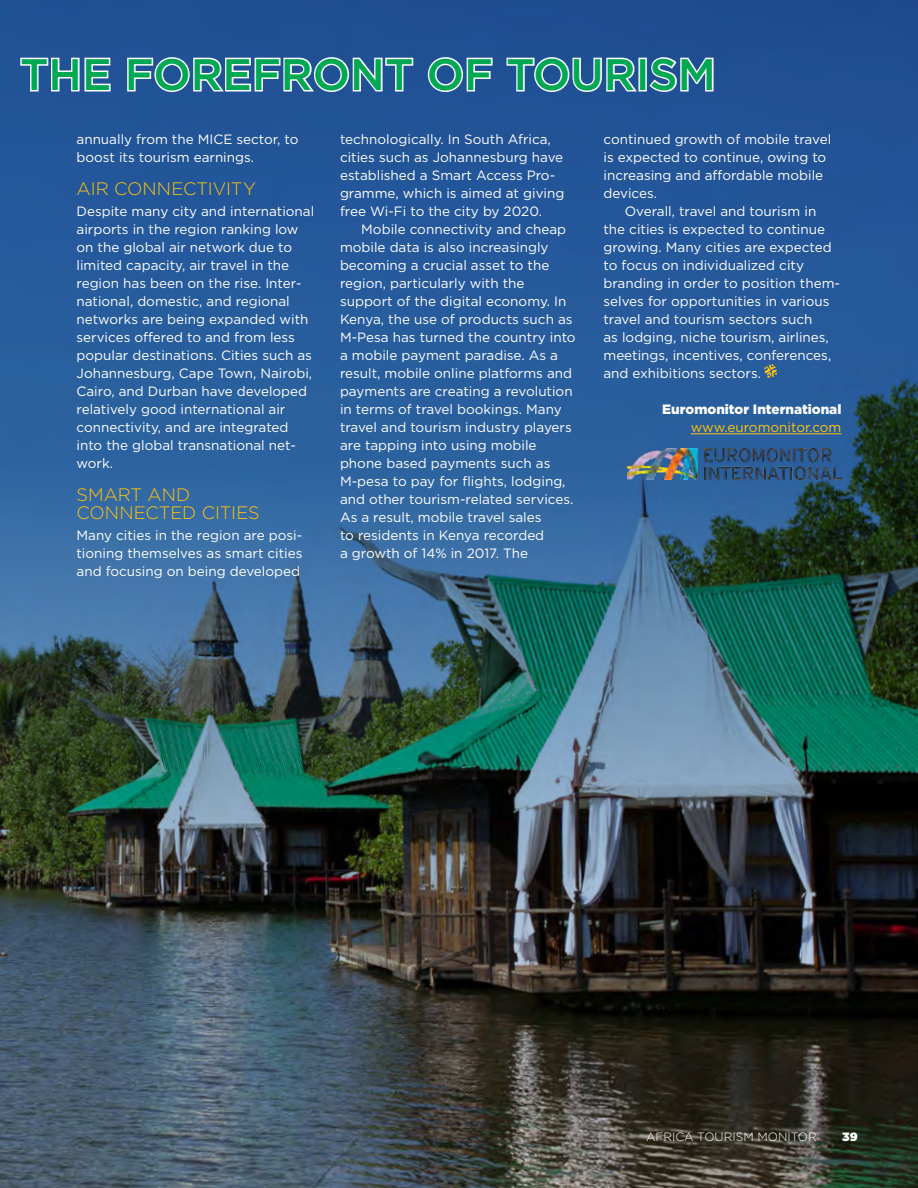
<style>
.page{position:relative;width:918px;height:1188px;background:#fff}
.page>*{position:absolute;margin:0;border:0;box-sizing:border-box;transform-origin:0 0}
.t1{font:500 44.1px "Gotham";color:#00a854}
.Head_2{font:300 18px/18px "Gotham";color:#fec40e}
.Body_w_indent{font:13.5px/18px "Gotham";color:#fff}
.White_body{font:13.5px/18px "Gotham";color:#fff}
.Body_w_indent-2{font:900 13.5px "Gotham";color:#fff}
.Body_w_indent-3{font:13.5px "Gotham";color:#fec40e}
.t2{font:300 12px "Gotham";color:#fff}
.t3{font:900 12px "Gotham";color:#fff}
</style>
<div class="page">
<img style="left:0;top:0;width:918px;height:1188px">
<svg style="left:19px;top:56px;width:93px;height:37px"></svg>
<svg style="left:126px;top:56px;width:289px;height:38px"></svg>
<svg style="left:426px;top:56px;width:68px;height:38px"></svg>
<svg style="left:505px;top:56px;width:135px;height:38px"></svg>
<div style="left:638px;top:58px;width:9px;height:33px;border:3px solid #fff"></div>
<svg style="left:647px;top:56px;width:68px;height:37px"></svg>
<hr style="left:691px;top:434px;width:150px;height:1px;background:#fec40e">
<svg style="left:764px;top:364px;width:14px;height:14px"></svg>
<img style="left:628px;top:449px;width:213px;height:31px">
<h1 class="t1" style="left:20px;top:46px;width:697px">THE FOREFRONT OF TOURISM</h1>
<p class="White_body" style="left:77px;top:130px;width:223px">annually from the MICE sector, to boost its tourism earnings.</p>
<p class="Head_2" style="left:77px;top:179px;width:181px">AIR CONNECTIVITY</p>
<p class="White_body" style="left:77px;top:202px;width:239px">Despite many city and international airports in the region ranking low on the global air network due to limited capacity, air travel in the region has been on the rise. Inter&shy;national, domestic, and regional networks are being expanded with services offered to and from less popular destinations. Cities such as<br>Johannesburg, Cape Town, Nairobi,<br>Cairo, and Durban have developed relatively good international air connectivity, and are integrated into the global transnational net&shy;work.</p>
<p class="Head_2" style="left:77px;top:485px;width:185px">SMART AND<br>CONNECTED CITIES</p>
<p class="White_body" style="left:77px;top:526px;width:227px;text-align:justify">Many cities in the region are posi&shy;tioning themselves as smart cities and focusing on being developed</p>
<p class="White_body" style="left:340px;top:130px;width:226px">technologically. In South Africa, cities such as Johannesburg have established a Smart Access Pro&shy;gramme, which is aimed at giving free Wi-Fi to the city by 2020.</p>
<p class="Body_w_indent" style="left:340px;top:220px;width:237px;text-indent:21px">Mobile connectivity and cheap mobile data is also increasingly becoming a crucial asset to the region, particularly with the support of the digital economy. In<br>Kenya, the use of products such as<br>M-Pesa has turned the country into a mobile payment paradise. As a result, mobile online platforms and payments are creating a revolution in terms of travel bookings. Many travel and tourism industry players are tapping into using mobile phone based payments such as<br>M-pesa to pay for flights, lodging, and other tourism-related services.<br>As a result, mobile travel sales<br>to residents in Kenya recorded<br>a growth of 14% in 2017. The</p>
<p class="Body_w_indent" style="left:603px;top:130px;width:229px">continued growth of mobile travel is expected to continue, owing to increasing and affordable mobile devices.</p>
<p class="Body_w_indent" style="left:603px;top:202px;width:238px;text-indent:21px">Overall, travel and tourism in the cities is expected to continue growing. Many cities are expected to focus on individualized city branding in order to position them&shy;selves for opportunities in various travel and tourism sectors such<br>as lodging, niche tourism, airlines, meetings, incentives, conferences, and exhibitions sectors.</p>
<p class="Body_w_indent-2" style="left:662px;top:400px;width:181px">Euromonitor International</p>
<p class="Body_w_indent-3" style="left:691px;top:419px;width:152px">www.euromonitor.com</p>
<p class="t2" style="left:646px;top:1129px;width:172px">AFRICA TOURISM MONITOR</p>
<p class="t3" style="left:842px;top:1128px;width:17px">39</p>
</div>
